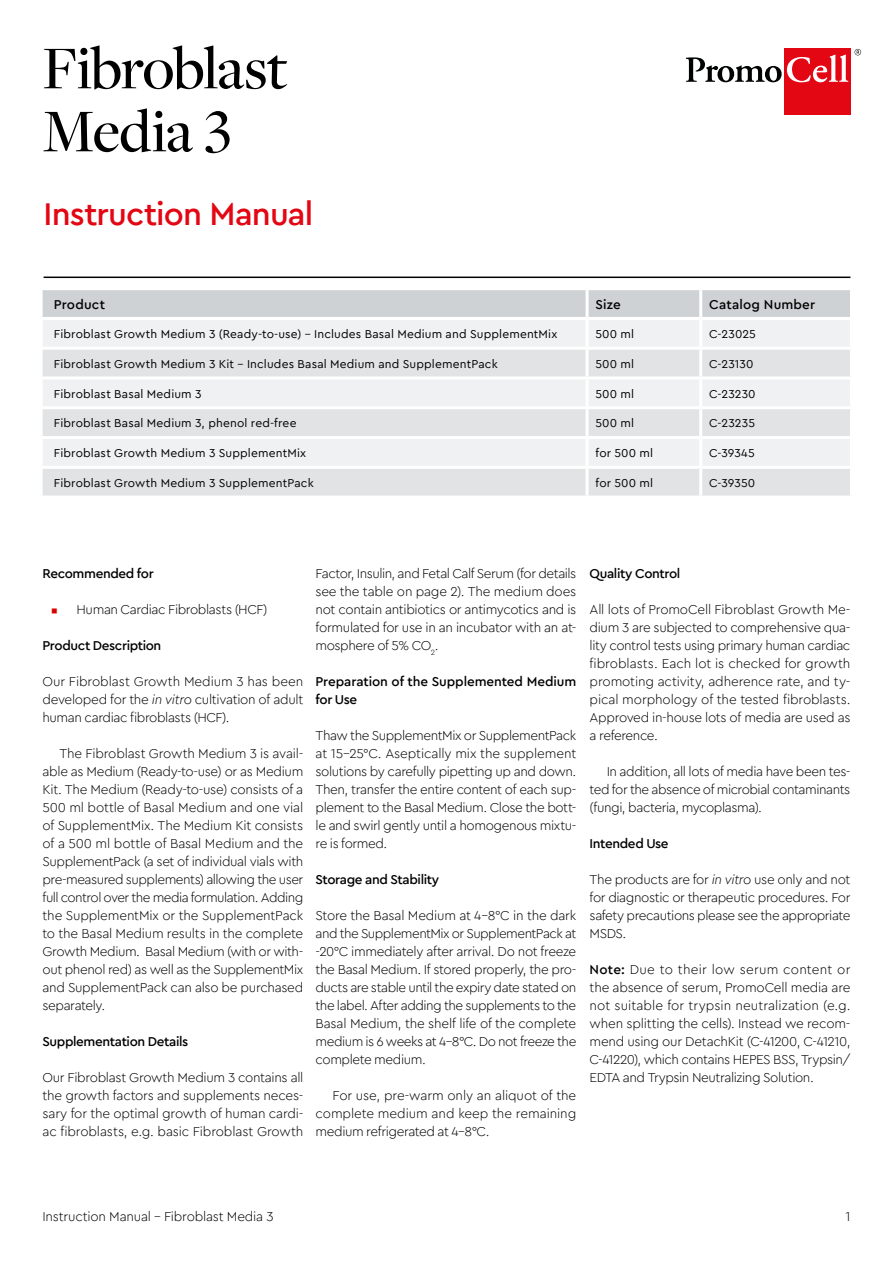
<style>
.page{position:relative;width:893px;height:1263px;background:#fff}
.page>*{position:absolute;margin:0;border:0;box-sizing:border-box;transform-origin:0 0}
.t1{font:500 63px/63px "Freight Disp Pro";letter-spacing:-.015em;color:#000}
.t2{font:500 33px "Cera Pro";letter-spacing:-.025em;color:#e30613}
.t3{font:300 13.5px/18px "Cera Pro";letter-spacing:-.03em;color:#000;text-align:justify}
.t4{font:500 13.5px "Cera Pro";letter-spacing:-.025em;color:#000}
.t5{font:500 13.5px/18px "Cera Pro";letter-spacing:-.005em;color:#000}
.t6{font:500 13.5px "Cera Pro";letter-spacing:.015em;color:#000}
.t7{font:500 13.5px "Cera Pro";letter-spacing:.01em;color:#000}
.t8{font:12px "Cera Pro";letter-spacing:.015em;color:#000}
.s1{font-size:9px;color:#db0000}
.s2{font-style:italic}
.s3{font-weight:500}
</style>
<div class="page">
<div style="left:784px;top:49px;width:66px;height:66px;background:#e30613"></div>
<svg style="left:686px;top:55px;width:162px;height:27px"></svg>
<svg style="left:854px;top:49px;width:7px;height:6px"></svg>
<hr style="left:44px;top:277px;width:806px;height:1px;background:#000">
<div style="left:43px;top:290px;width:807px;height:27px;background:#cfd2d4"></div>
<div style="left:43px;top:320px;width:807px;height:27px;background:#f0f1f2"></div>
<svg style="left:43px;top:350px;width:807px;height:145px;fill:#e1e3e4"></svg>
<hr style="left:586px;top:290px;width:3px;height:27px;background:#fff">
<hr style="left:699px;top:290px;width:3px;height:27px;background:#fff">
<hr style="left:586px;top:320px;width:3px;height:27px;background:#fff">
<hr style="left:699px;top:320px;width:3px;height:27px;background:#fff">
<hr style="left:586px;top:350px;width:3px;height:26px;background:#fff">
<hr style="left:699px;top:350px;width:3px;height:26px;background:#fff">
<hr style="left:40px;top:376px;width:547px;height:3px;background:#fff">
<hr style="left:587px;top:376px;width:114px;height:3px;background:#fff">
<hr style="left:586px;top:379px;width:3px;height:27px;background:#fff">
<hr style="left:701px;top:376px;width:152px;height:3px;background:#fff">
<hr style="left:699px;top:379px;width:3px;height:27px;background:#fff">
<hr style="left:40px;top:406px;width:547px;height:3px;background:#fff">
<hr style="left:587px;top:406px;width:114px;height:3px;background:#fff">
<hr style="left:586px;top:409px;width:3px;height:27px;background:#fff">
<hr style="left:701px;top:406px;width:152px;height:3px;background:#fff">
<hr style="left:699px;top:409px;width:3px;height:27px;background:#fff">
<hr style="left:40px;top:436px;width:547px;height:3px;background:#fff">
<hr style="left:587px;top:436px;width:114px;height:3px;background:#fff">
<hr style="left:586px;top:439px;width:3px;height:27px;background:#fff">
<hr style="left:701px;top:436px;width:152px;height:3px;background:#fff">
<hr style="left:699px;top:439px;width:3px;height:27px;background:#fff">
<hr style="left:40px;top:466px;width:547px;height:3px;background:#fff">
<hr style="left:587px;top:466px;width:114px;height:3px;background:#fff">
<hr style="left:586px;top:469px;width:3px;height:26px;background:#fff">
<hr style="left:701px;top:466px;width:152px;height:3px;background:#fff">
<hr style="left:699px;top:469px;width:3px;height:26px;background:#fff">
<h1 class="t1" style="left:42px;top:35px;width:247px">Fibroblast<br>Media 3</h1>
<h2 class="t2" style="left:44px;top:192px;width:271px">Instruction Manual</h2>
<p class="t7" style="left:54px;top:295px;width:53px">Product</p>
<p class="t4" style="left:596px;top:295px;width:27px">Size</p>
<p class="t6" style="left:709px;top:295px;width:107px">Catalog Number</p>
<p class="t8" style="left:54px;top:326px;width:505px">Fibroblast Growth Medium 3 (Ready-to-use) - Includes Basal Medium and SupplementMix</p>
<p class="t8" style="left:596px;top:326px;width:40px">500 ml</p>
<p class="t8" style="left:709px;top:326px;width:48px">C-23025</p>
<p class="t8" style="left:54px;top:356px;width:445px">Fibroblast Growth Medium 3 Kit - Includes Basal Medium and SupplementPack</p>
<p class="t8" style="left:596px;top:356px;width:40px">500 ml</p>
<p class="t8" style="left:709px;top:356px;width:46px">C-23130</p>
<p class="t8" style="left:54px;top:386px;width:149px">Fibroblast Basal Medium 3</p>
<p class="t8" style="left:596px;top:386px;width:40px">500 ml</p>
<p class="t8" style="left:709px;top:386px;width:48px">C-23230</p>
<p class="t8" style="left:54px;top:415px;width:244px">Fibroblast Basal Medium 3, phenol red-free</p>
<p class="t8" style="left:596px;top:415px;width:40px">500 ml</p>
<p class="t8" style="left:709px;top:415px;width:47px">C-23235</p>
<p class="t8" style="left:54px;top:445px;width:254px">Fibroblast Growth Medium 3 SupplementMix</p>
<p class="t8" style="left:596px;top:445px;width:59px">for 500 ml</p>
<p class="t8" style="left:709px;top:445px;width:47px">C-39345</p>
<p class="t8" style="left:54px;top:475px;width:261px">Fibroblast Growth Medium 3 SupplementPack</p>
<p class="t8" style="left:596px;top:475px;width:59px">for 500 ml</p>
<p class="t8" style="left:709px;top:475px;width:47px">C-39350</p>
<p class="t4" style="left:43px;top:565px;width:113px">Recommended for</p>
<p class="t3" style="left:51px;top:600px;width:218px"><span class="s1">■</span> Human Cardiac Fibroblasts (HCF)</p>
<p class="t4" style="left:43px;top:637px;width:120px">Product Description</p>
<p class="t3" style="left:43px;top:672px;width:262px">Our Fibroblast Growth Medium 3 has been developed for the <span class="s2">in vitro</span> cultivation of adult human cardiac fibroblasts (HCF).</p>
<p class="t3" style="left:43px;top:744px;width:262px;text-indent:17px">The Fibroblast Growth Medium 3 is avail&shy;able as Medium (Ready-to-use) or as Medium Kit. The Medium (Ready-to-use) consists of a 500 ml bottle of Basal Medium and one vial of SupplementMix. The Medium Kit consists of a 500 ml bottle of Basal Medium and the SupplementPack (a set of individual vials with pre-measured supplements) allowing the user full control over the media formulation. Adding the SupplementMix or the SupplementPack to the Basal Medium results in the complete Growth Medium. Basal Medium (with or with&shy;out phenol red) as well as the SupplementMix and SupplementPack can also be purchased separately.</p>
<p class="t4" style="left:43px;top:1033px;width:147px">Supplementation Details</p>
<p class="t3" style="left:43px;top:1068px;width:262px">Our Fibroblast Growth Medium 3 contains all the growth factors and supplements neces&shy;sary for the optimal growth of human cardi&shy;ac fibroblasts, e.g. basic Fibroblast Growth</p>
<p class="t3" style="left:316px;top:564px;width:262px">Factor, Insulin, and Fetal Calf Serum (for details see the table on page 2). The medium does not contain antibiotics or antimycotics and is formulated for use in an incubator with an at&shy;mosphere of 5% CO<sub>2</sub>.</p>
<p class="t5" style="left:316px;top:672px;width:262px">Preparation of the Supplemented Medium for Use</p>
<p class="t3" style="left:316px;top:726px;width:262px">Thaw the SupplementMix or SupplementPack at 15-25°C. Aseptically mix the supplement solutions by carefully pipetting up and down.<br>Then, transfer the entire content of each sup&shy;plement to the Basal Medium. Close the bott&shy;le and swirl gently until a homogenous mixtu&shy;re is formed.</p>
<p class="t4" style="left:316px;top:871px;width:125px">Storage and Stability</p>
<p class="t3" style="left:316px;top:906px;width:262px">Store the Basal Medium at 4-8°C in the dark and the SupplementMix or SupplementPack at -20°C immediately after arrival. Do not freeze the Basal Medium. If stored properly, the pro&shy;ducts are stable until the expiry date stated on the label. After adding the supplements to the Basal Medium, the shelf life of the complete medium is 6 weeks at 4-8°C. Do not freeze the complete medium.</p>
<p class="t3" style="left:316px;top:1086px;width:262px;text-indent:17px">For use, pre-warm only an aliquot of the complete medium and keep the remaining medium refrigerated at 4-8°C.</p>
<p class="t4" style="left:590px;top:565px;width:92px">Quality Control</p>
<p class="t3" style="left:590px;top:600px;width:262px">All lots of PromoCell Fibroblast Growth Me&shy;dium 3 are subjected to comprehensive qua&shy;lity control tests using primary human cardiac fibroblasts. Each lot is checked for growth promoting activity, adherence rate, and ty&shy;pical morphology of the tested fibroblasts.<br>Approved in-house lots of media are used as a reference.</p>
<p class="t3" style="left:590px;top:762px;width:262px;text-indent:17px">In addition, all lots of media have been tes&shy;ted for the absence of microbial contaminants (fungi, bacteria, mycoplasma).</p>
<p class="t4" style="left:590px;top:835px;width:81px">Intended Use</p>
<p class="t3" style="left:590px;top:870px;width:262px">The products are for <span class="s2">in vitro</span> use only and not for diagnostic or therapeutic procedures. For safety precautions please see the appropriate MSDS.</p>
<p class="t3" style="left:590px;top:960px;width:262px"><span class="s3">Note:</span> Due to their low serum content or the absence of serum, PromoCell media are not suitable for trypsin neutralization (e.g. when splitting the cells). Instead we recom&shy;mend using our DetachKit (C-41200, C-41210, C-41220), which contains HEPES BSS, Trypsin/ EDTA and Trypsin Neutralizing Solution.</p>
<p class="t3" style="left:43px;top:1206px;width:233px">Instruction Manual - Fibroblast Media 3</p>
<p class="t3" style="left:845px;top:1206px;width:6px">1</p>
</div>
